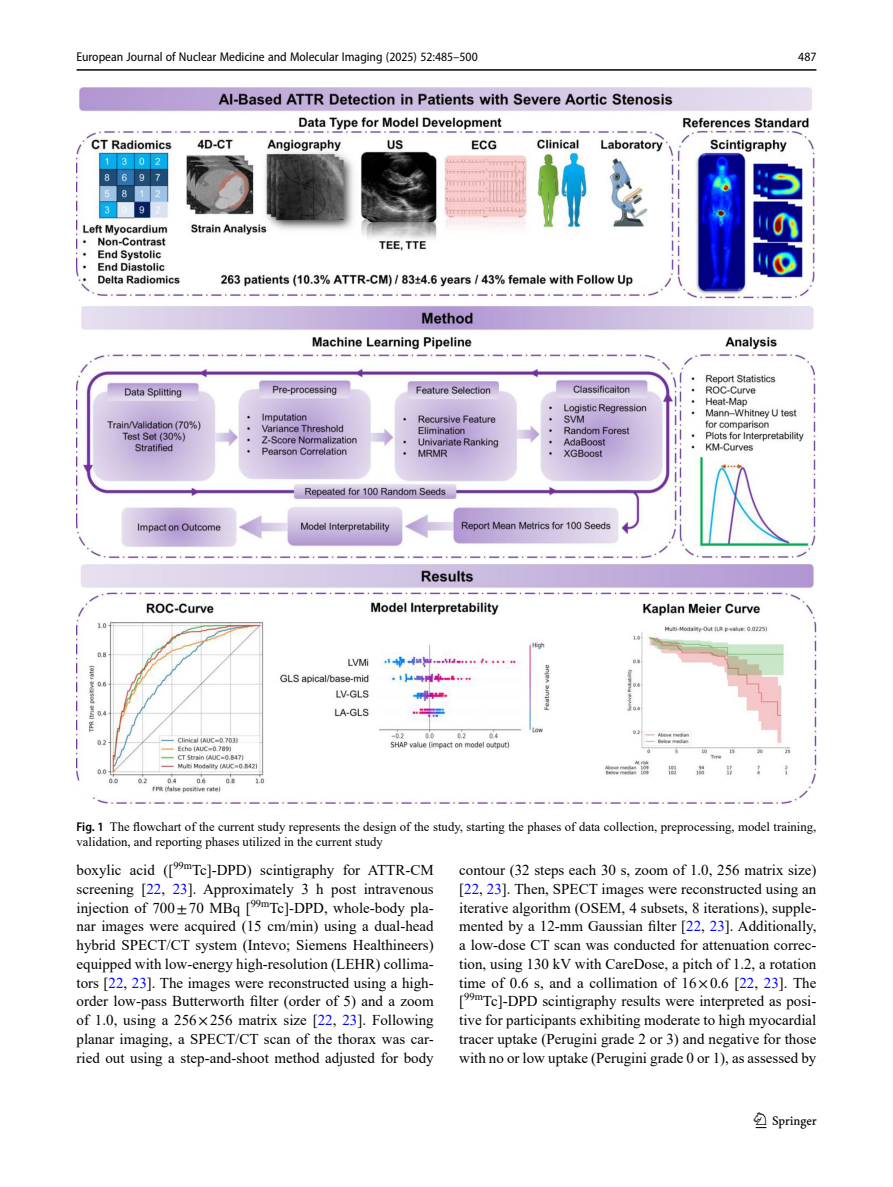
<style>
.page{position:relative;width:893px;height:1187px;background:#fff}
.page>*{position:absolute;margin:0;border:0;box-sizing:border-box;transform-origin:0 0}
.t1{font:22.5px "Springnew";color:#000}
.Body_Text{font:15px/18.8px "Times New Roman";color:#000;text-align:justify}
.Figure_Caption{font:12.75px/15px "Times New Roman";color:#000}
.t2{font:semi-condensed 12.75px "Myriad Pro";color:#000}
.s1{font-family:"Myriad Pro";font-weight:600;font-stretch:semi-condensed}
.s2{color:#00f}
.s3{font-family:"STIX"}
</style>
<div class="page">
<hr style="left:77px;top:69px;width:739px;height:2px;background:#000">
<img style="left:77px;top:87px;width:739px;height:716px">
<p class="t2" style="left:77px;top:49px;width:403px">European Journal of Nuclear Medicine and Molecular Imaging (2025) 52:485–500</p>
<p class="t2" style="left:798px;top:49px;width:20px">487</p>
<p class="Figure_Caption" style="left:77px;top:819px;width:741px"><span class="s1">Fig. 1</span> The flowchart of the current study represents the design of the study, starting the phases of data collection, preprocessing, model training, validation, and reporting phases utilized in the current study</p>
<p class="Body_Text" style="left:77px;top:860px;width:359px">boxylic acid ([<sup>99m</sup>Tc]-DPD) scintigraphy for ATTR-CM screening [<span class="s2">22</span>, <span class="s2">23</span>]. Approximately 3 h post intravenous injection of 700<span class="s3">±</span>70 MBq [<sup>99m</sup>Tc]-DPD, whole-body pla&shy;nar images were acquired (15 cm/min) using a dual-head hybrid SPECT/CT system (Intevo; Siemens Healthineers) equipped with low-energy high-resolution (LEHR) collima&shy;tors [<span class="s2">22</span>, <span class="s2">23</span>]. The images were reconstructed using a high&shy;order low-pass Butterworth filter (order of 5) and a zoom of 1.0, using a 256<span class="s3">×</span>256 matrix size [<span class="s2">22</span>, <span class="s2">23</span>]. Following planar imaging, a SPECT/CT scan of the thorax was car&shy;ried out using a step-and-shoot method adjusted for body</p>
<p class="Body_Text" style="left:459px;top:860px;width:359px">contour (32 steps each 30 s, zoom of 1.0, 256 matrix size) [<span class="s2">22</span>, <span class="s2">23</span>]. Then, SPECT images were reconstructed using an iterative algorithm (OSEM, 4 subsets, 8 iterations), supple&shy;mented by a 12-mm Gaussian filter [<span class="s2">22</span>, <span class="s2">23</span>]. Additionally, a low-dose CT scan was conducted for attenuation correc&shy;tion, using 130 kV with CareDose, a pitch of 1.2, a rotation time of 0.6 s, and a collimation of 16<span class="s3">×</span>0.6 [<span class="s2">22</span>, <span class="s2">23</span>]. The [<sup>99m</sup>Tc]-DPD scintigraphy results were interpreted as posi&shy;tive for participants exhibiting moderate to high myocardial tracer uptake (Perugini grade 2 or 3) and negative for those with no or low uptake (Perugini grade 0 or 1), as assessed by</p>
<h1 class="t1" style="left:756px;top:1107px;width:63px">1 3</h1>
</div>
